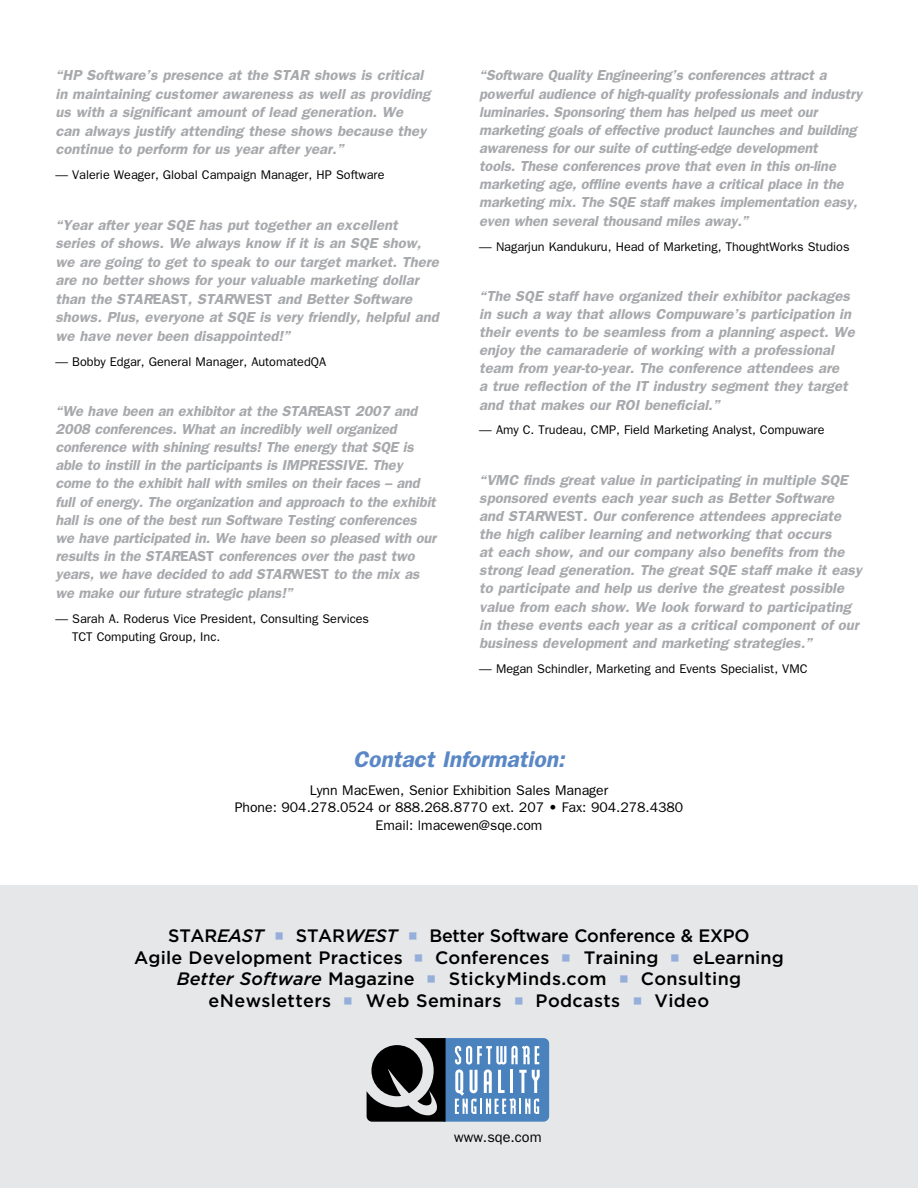
<style>
.page{position:relative;width:918px;height:1188px;background:#fff}
.page>*{position:absolute;margin:0;border:0;box-sizing:border-box;transform-origin:0 0}
.t1{font:italic 600 22.65px "Franklin Gothic";color:#5a87c5}
.t2{font:500 18px "Gotham";letter-spacing:.02em;color:#000}
.t3{font:italic 500 18px "Gotham";letter-spacing:.005em;color:#000}
.t4{font:italic 600 14.55px/18.1px "Franklin Gothic";color:#a7a9ac}
.t5{font:14.55px "Franklin Gothic";color:#000}
.t6{font:600 14.55px "Franklin Gothic";color:#a7a9ac}
.t7{font:13.95px/17.5px "Franklin Gothic";color:#000;text-align:center}
.t8{font:12.6px/18px "Franklin Gothic";color:#000}
.s1{font-style:normal}
</style>
<div class="page">
<div style="left:0;top:886px;width:918px;height:302px;background:#e6e7e8"></div>
<svg style="left:367px;top:1038px;width:182px;height:84px"></svg>
<p class="t4" style="left:56px;top:66px;width:377px">“HP Software’s presence at the STAR shows is critical in maintaining customer awareness as well as providing us with a significant amount of lead generation. We can always justify attending these shows because they continue to perform for us year after year.”</p>
<p class="t8" style="left:56px;top:166px;width:330px">— Valerie Weager, Global Campaign Manager, HP Software</p>
<p class="t4" style="left:56px;top:215px;width:385px">“Year after year SQE has put together an excellent series of shows. We always know if it is an SQE show, we are going to get to speak to our target market. There are no better shows for your valuable marketing dollar than the Star</p>
<p class="t4" style="left:55px;top:289px;width:385px;text-indent:222px">and Better Software shows. Plus, everyone at SQE is very friendly, helpful and we have never been disappointed!”</p>
<p class="t8" style="left:56px;top:352px;width:272px">— Bobby Edgar, General Manager, AutomatedQA</p>
<p class="t4" style="left:56px;top:401px;width:382px">“We have been an exhibitor at the STAR<span class="s1">EAST</span> 2007 and 2008 conferences. What an incredibly well organized conference with shining results! The energy that SQE is able to instill in the participants is IMPRESSIVE. They come to the exhibit hall with smiles on their faces – and full of energy. The organization and approach to the exhibit hall is one of the best run Software Testing conferences we have participated in. We have been so pleased with our results in the STAR<span class="s1">EAST</span> conferences over the past two years, we have decided to add STAR<span class="s1">WEST</span> to the mix as we make our future strategic plans!”</p>
<p class="t8" style="left:72px;top:609px;width:298px;text-indent:-17px">— Sarah A. Roderus Vice President, Consulting Services<br>TCT Computing Group, Inc.</p>
<p class="t4" style="left:153px;top:289px;width:64px"><span class="s1">EAST</span>, Star</p>
<p class="t6" style="left:233px;top:290px;width:23px">WEST</p>
<p class="t4" style="left:479px;top:66px;width:384px">“Software Quality Engineering’s conferences attract a powerful audience of high-quality professionals and industry luminaries. Sponsoring them has helped us meet our marketing goals of effective product launches and building awareness for our suite of cutting-edge development<br>tools. These conferences prove that even in this on-line marketing age, offline events have a critical place in the marketing mix. The SQE staff makes implementation easy, even when several thousand miles away.”</p>
<p class="t8" style="left:479px;top:237px;width:372px">— Nagarjun Kandukuru, Head of Marketing, ThoughtWorks Studios</p>
<p class="t4" style="left:479px;top:286px;width:377px">“The SQE staff have organized their exhibitor packages in such a way that allows Compuware’s participation in their events to be seamless from a planning aspect. We enjoy the camaraderie of working with a professional team from year-to-year. The conference attendees are<br>a true reflection of the IT industry segment they target and that makes our ROI beneficial.”</p>
<p class="t8" style="left:479px;top:421px;width:347px">— Amy C. Trudeau, CMP, Field Marketing Analyst, Compuware</p>
<p class="t4" style="left:479px;top:470px;width:384px">“VMC finds great value in participating in multiple SQE sponsored events each year such as Better Software<br>and STAR<span class="s1">WEST</span>. Our conference attendees appreciate the high caliber learning and networking that occurs<br>at each show, and our company also benefits from the strong lead generation. The great SQE staff make it easy to participate and help us derive the greatest possible value from each show. We look forward to participating in these events each year as a critical component of our business development and marketing strategies.”</p>
<p class="t8" style="left:479px;top:659px;width:330px">— Megan Schindler, Marketing and Events Specialist, VMC</p>
<h1 class="t1" style="left:353px;top:746px;width:213px">Contact Information:</h1>
<p class="t7" style="left:235px;top:781px;width:450px">Lynn MacEwen, Senior Exhibition Sales Manager<br>Phone: 904.278.0524 or 888.268.8770 ext. 207 • Fax: 904.278.4380<br>Email: lmacewen@sqe.com</p>
<p class="t2" style="left:168px;top:926px;width:13px">STAR</p>
<p class="t3" style="left:217px;top:926px;width:48px">EAST</p>
<p class="t2" style="left:296px;top:926px;width:13px">STAR</p>
<p class="t3" style="left:345px;top:926px;width:54px">WEST</p>
<p class="t2" style="left:430px;top:926px;width:283px">Better Software Conference &amp; EXPO</p>
<p class="t2" style="left:134px;top:947px;width:270px">Agile Development Practices</p>
<p class="t2" style="left:435px;top:947px;width:116px">Conferences</p>
<p class="t2" style="left:584px;top:947px;width:76px">Training</p>
<p class="t2" style="left:693px;top:947px;width:92px">eLearning</p>
<p class="t3" style="left:177px;top:969px;width:239px">Better Software <span class="s1">M agazine</span></p>
<p class="t2" style="left:449px;top:969px;width:159px">StickyM inds.com</p>
<p class="t2" style="left:641px;top:969px;width:102px">Consulting</p>
<p class="t2" style="left:209px;top:990px;width:124px">eN ewsletters</p>
<p class="t2" style="left:366px;top:990px;width:137px">Web Seminars</p>
<p class="t2" style="left:536px;top:990px;width:86px">Podcasts</p>
<p class="t2" style="left:654px;top:990px;width:56px">Video</p>
<p class="t5" style="left:454px;top:1129px;width:89px">www.sqe.com</p>
</div>
